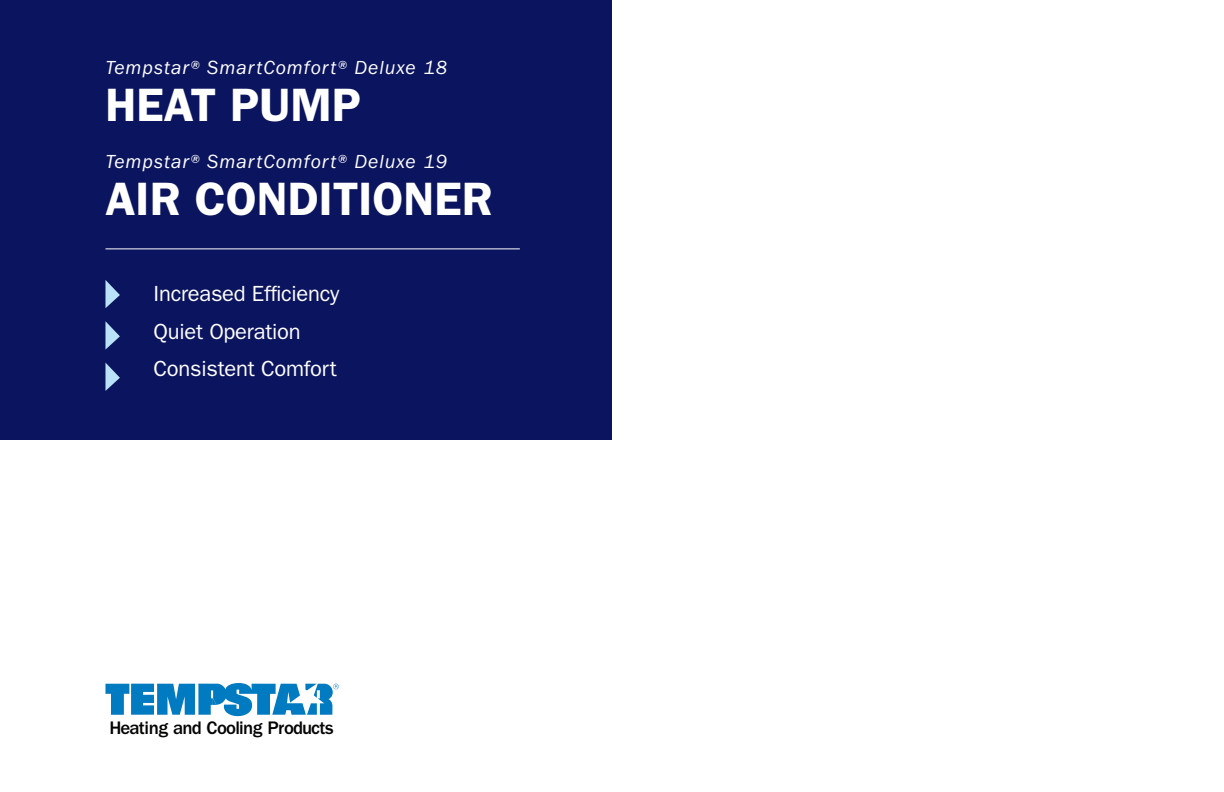
<style>
.page{position:relative;width:1224px;height:792px;background:#fff}
.page>*{position:absolute;margin:0;border:0;box-sizing:border-box;transform-origin:0 0}
.t1{font:600 47px "ITC Franklin Gothic Std";color:#fff}
.t2{font:22px/37.8px "ITC Franklin Gothic Std";letter-spacing:-.01em;color:#fff}
.t3{font:italic 19.6px "ITC Franklin Gothic Std";letter-spacing:.05em;color:#fff}
.t4{font:500 18.8px "ITC Franklin Gothic Std";letter-spacing:-.04em;color:#040503}
</style>
<div class="page">
<div style="left:0;top:0;width:612px;height:439px;background:#0b145e"></div>
<svg style="left:105px;top:683px;width:234px;height:34px"></svg>
<svg style="left:105px;top:321px;width:15px;height:29px"></svg>
<svg style="left:105px;top:363px;width:15px;height:28px"></svg>
<svg style="left:105px;top:280px;width:15px;height:28px"></svg>
<hr style="left:105px;top:248px;width:415px;height:1px;background:#fff">
<p class="t3" style="left:105px;top:57px;width:343px">Tempstar® SmartComfort® Deluxe 18</p>
<h1 class="t1" style="left:105px;top:77px;width:257px">HEAT PUMP</h1>
<p class="t3" style="left:105px;top:151px;width:343px">Tempstar® SmartComfort® Deluxe 19</p>
<h1 class="t1" style="left:105px;top:172px;width:389px">AIR CONDITIONER</h1>
<p class="t2" style="left:154px;top:275px;width:187px">Increased Efficiency<br>Quiet Operation<br>Consistent Comfort</p>
<p class="t4" style="left:110px;top:717px;width:226px">Heating and Cooling Products</p>
</div>
